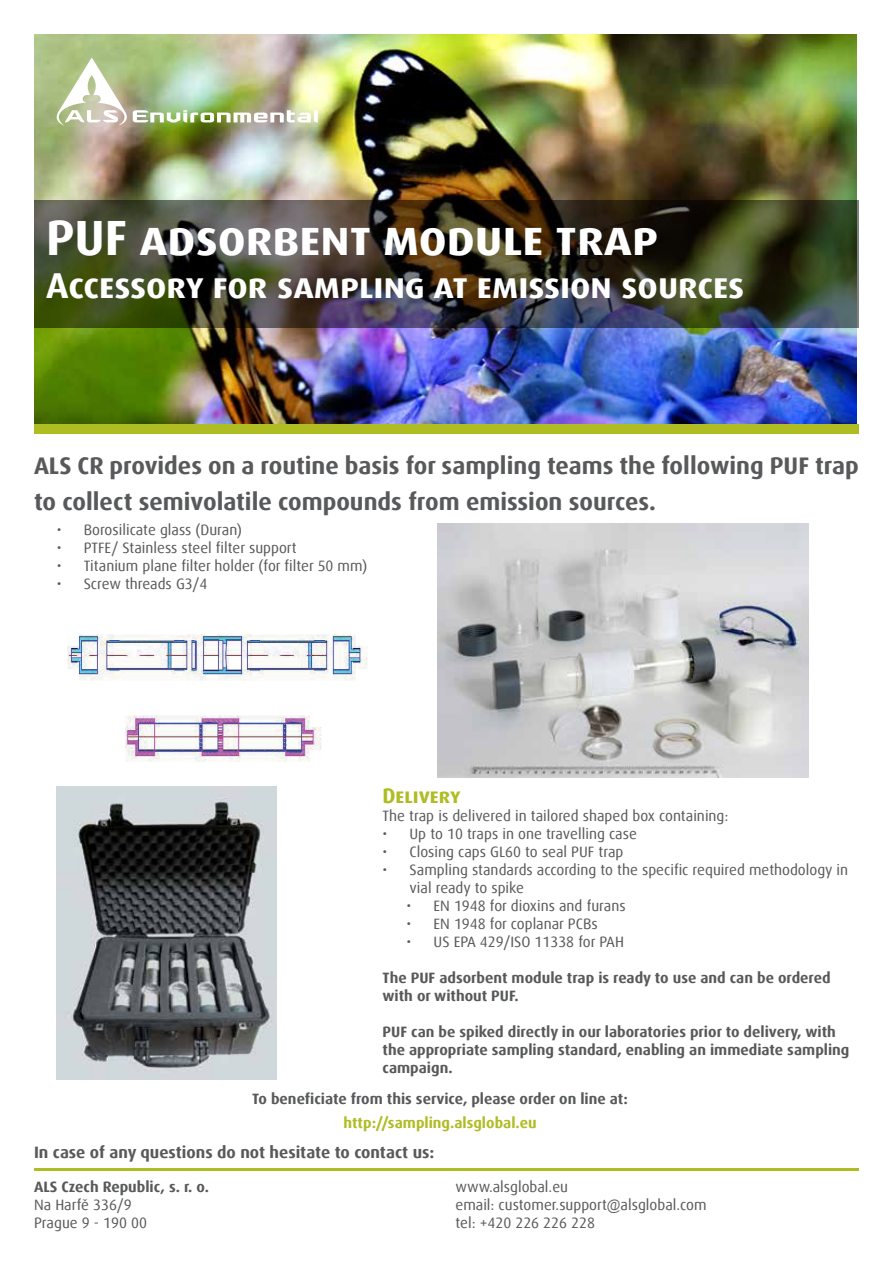
<style>
.page{position:relative;width:893px;height:1263px;background:#fff}
.page>*{position:absolute;margin:0;border:0;box-sizing:border-box;transform-origin:0 0}
.t1{font:700 49.5px "Dax Sc Offc Pro";color:#fff}
.t2{font:700 36px "Dax Sc Offc Pro";color:#fff}
.t3{font:700 24px/36px "Dax Offc Pro";color:#58595b}
.t4{font:700 21px "Dax Sc Offc Pro";color:#afbc22}
.t5{font:700 16.5px "Dax Offc Pro";color:#58595b}
.t6{font:15px/18px "Dax Offc Pro";color:#58595b}
.t7{font:700 15px/18px "Dax Offc Pro";color:#58595b}
.t8{font:700 15px "Dax Offc Pro";color:#afbc22}
</style>
<div class="page">
<img style="left:34px;top:34px;width:822px;height:390px">
<div style="left:34px;top:424px;width:825px;height:10px;background:#afbc22"></div>
<img style="left:34px;top:200px;width:825px;height:127px">
<svg style="left:133px;top:110px;width:185px;height:12px"></svg>
<svg style="left:57px;top:57px;width:70px;height:69px"></svg>
<hr style="left:34px;top:1168px;width:825px;height:3px;background:#afbc22">
<img style="left:438px;top:523px;width:370px;height:254px">
<img style="left:67px;top:634px;width:301px;height:128px">
<img style="left:57px;top:787px;width:219px;height:292px">
<h1 class="t1" style="left:46px;top:206px;width:614px">PUF adsorbent module trap</h1>
<h2 class="t2" style="left:46px;top:263px;width:700px">Accessory for sampling at emission sources</h2>
<h3 class="t3" style="left:34px;top:448px;width:826px">ALS CR provides on a routine basis for sampling teams the following PUF trap to collect semivolatile compounds from emission sources.</h3>
<p class="t6" style="left:57px;top:521px;width:187px">• Borosilicate glass (Duran)</p>
<p class="t6" style="left:57px;top:539px;width:242px">• PTFE/ Stainless steel filter support</p>
<p class="t6" style="left:57px;top:557px;width:312px">• Titanium plane filter holder (for filter 50 mm)</p>
<p class="t6" style="left:57px;top:575px;width:152px">• Screw threads G3/4</p>
<h3 class="t4" style="left:382px;top:782px;width:80px">Delivery</h3>
<p class="t6" style="left:382px;top:807px;width:347px">The trap is delivered in tailored shaped box containing:</p>
<p class="t6" style="left:382px;top:825px;width:256px">• Up to 10 traps in one travelling case</p>
<p class="t6" style="left:382px;top:843px;width:242px">• Closing caps GL60 to seal PUF trap</p>
<p class="t6" style="left:409px;top:861px;width:440px;text-indent:-27px">• Sampling standards according to the specific required methodology in vial ready to spike</p>
<p class="t6" style="left:407px;top:897px;width:221px">• EN 1948 for dioxins and furans</p>
<p class="t6" style="left:407px;top:915px;width:193px">• EN 1948 for coplanar PCBs</p>
<p class="t6" style="left:407px;top:933px;width:219px">• US EPA 429/ISO 11338 for PAH</p>
<p class="t7" style="left:383px;top:969px;width:450px">The PUF adsorbent module trap is ready to use and can be ordered with or without PUF.</p>
<p class="t7" style="left:383px;top:1023px;width:468px">PUF can be spiked directly in our laboratories prior to delivery, with the appropriate sampling standard, enabling an immediate sampling campaign.</p>
<p class="t7" style="left:252px;top:1089px;width:377px">To beneficiate from this service, please order on line at:</p>
<p class="t8" style="left:343px;top:1112px;width:195px">http://sampling.alsglobal.eu</p>
<p class="t5" style="left:34px;top:1141px;width:402px">In case of any questions do not hesitate to contact us:</p>
<p class="t7" style="left:34px;top:1178px;width:176px">ALS Czech Republic, s. r. o.</p>
<p class="t6" style="left:34px;top:1196px;width:114px">Na Harfě 336/9<br>Prague 9 - 190 00</p>
<p class="t6" style="left:455px;top:1178px;width:253px">www.alsglobal.eu<br>email: customer.support@alsglobal.com tel: +420 226 226 228</p>
</div>
